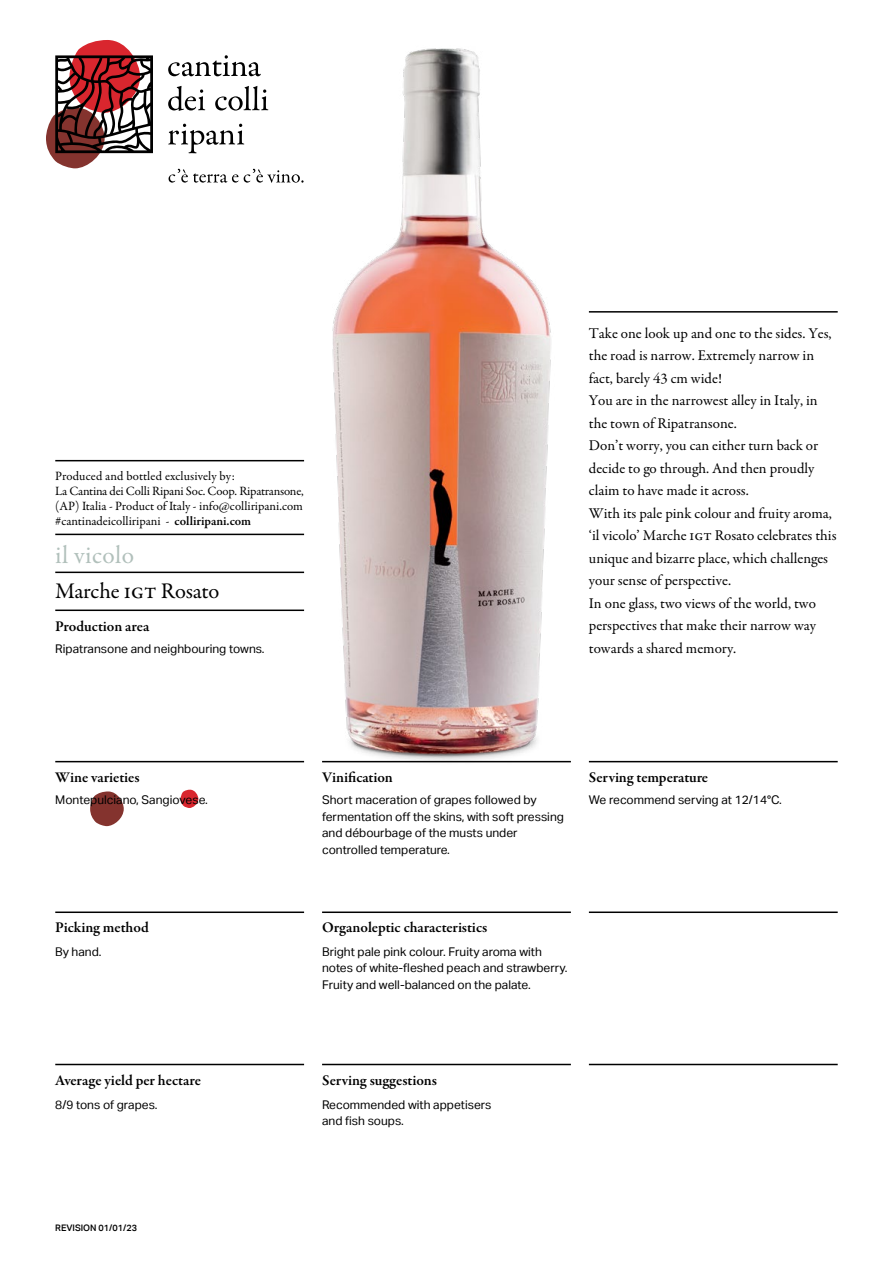
<style>
.page{position:relative;width:893px;height:1263px;background:#fff}
.page>*{position:absolute;margin:0;border:0;box-sizing:border-box;transform-origin:0 0}
.t1{font:25.5px "Garamond Premr Pro";letter-spacing:.015em;color:#b1c0bb}
.t2{font:22.5px "Garamond Premr Pro";letter-spacing:-.005em;color:#000}
.t3{font:15px/22.5px "Garamond Premr Pro";color:#000}
.t4{font:600 15px "Garamond Premr Pro";color:#000}
.t5{font:12.75px/15px "Garamond Premr Pro";color:#000}
.t6{font:12px/16.5px "Aktiv Grotesk";color:#000}
.t7{font:500 9px "Aktiv Grotesk";color:#000}
.s1{font-weight:600}
</style>
<div class="page">
<img style="left:304px;top:48px;width:285px;height:715px">
<hr style="left:55px;top:761px;width:249px;height:1px;background:#000">
<hr style="left:55px;top:609px;width:249px;height:2px;background:#000">
<hr style="left:55px;top:572px;width:249px;height:1px;background:#000">
<hr style="left:55px;top:534px;width:249px;height:1px;background:#000">
<hr style="left:55px;top:460px;width:249px;height:1px;background:#000">
<hr style="left:322px;top:761px;width:249px;height:1px;background:#000">
<hr style="left:322px;top:911px;width:249px;height:2px;background:#000">
<hr style="left:589px;top:911px;width:249px;height:2px;background:#000">
<hr style="left:322px;top:1064px;width:249px;height:1px;background:#000">
<hr style="left:589px;top:761px;width:249px;height:1px;background:#000">
<hr style="left:589px;top:1064px;width:249px;height:1px;background:#000">
<hr style="left:55px;top:911px;width:249px;height:2px;background:#000">
<hr style="left:55px;top:1064px;width:249px;height:1px;background:#000">
<hr style="left:589px;top:311px;width:249px;height:2px;background:#000">
<svg style="left:90px;top:791px;width:34px;height:35px"></svg>
<svg style="left:181px;top:790px;width:17px;height:18px"></svg>
<svg style="left:169px;top:169px;width:69px;height:14px"></svg>
<svg style="left:244px;top:169px;width:60px;height:14px"></svg>
<svg style="left:168px;top:55px;width:93px;height:21px"></svg>
<svg style="left:168px;top:86px;width:37px;height:25px"></svg>
<svg style="left:215px;top:86px;width:53px;height:25px"></svg>
<svg style="left:168px;top:124px;width:76px;height:29px"></svg>
<svg style="left:46px;top:40px;width:107px;height:128px"></svg>
<p class="t5" style="left:55px;top:468px;width:250px">Produced and bottled exclusively by:<br>La Cantina dei Colli Ripani Soc. Coop. Ripatransone, (AP) Italia - Product of Italy - info@colliripani.com #cantinadeicolliripani - <span class="s1">colliripani.com</span></p>
<h1 class="t1" style="left:55px;top:539px;width:80px">il vicolo</h1>
<h2 class="t2" style="left:55px;top:578px;width:166px">Marche igt Rosato</h2>
<p class="t4" style="left:55px;top:617px;width:96px">Production area</p>
<p class="t6" style="left:55px;top:640px;width:211px">Ripatransone and neighbouring towns.</p>
<p class="t4" style="left:55px;top:768px;width:86px">Wine varieties</p>
<p class="t4" style="left:322px;top:768px;width:72px">Vinification</p>
<p class="t3" style="left:589px;top:322px;width:249px">Take one look up and one to the sides. Yes, the road is narrow. Extremely narrow in fact, barely 43 cm wide!<br>You are in the narrowest alley in Italy, in the town of Ripatransone.<br>Don’t worry, you can either turn back or decide to go through. And then proudly claim to have made it across.<br>With its pale pink colour and fruity aroma, ‘il vicolo’ Marche igt Rosato celebrates this unique and bizarre place, which challenges your sense of perspective.<br>In one glass, two views of the world, two perspectives that make their narrow way towards a shared memory.</p>
<p class="t4" style="left:589px;top:768px;width:121px">Serving temperature</p>
<p class="t6" style="left:55px;top:792px;width:154px">Montepulciano, Sangiovese.</p>
<p class="t6" style="left:589px;top:792px;width:194px">We recommend serving at 12/14°C.</p>
<p class="t6" style="left:322px;top:792px;width:243px">Short maceration of grapes followed by fermentation off the skins, with soft pressing and débourbage of the musts under controlled temperature.</p>
<p class="t4" style="left:55px;top:918px;width:95px">Picking method</p>
<p class="t4" style="left:322px;top:918px;width:167px">Organoleptic characteristics</p>
<p class="t6" style="left:55px;top:943px;width:48px">By hand.</p>
<p class="t6" style="left:322px;top:943px;width:247px">Bright pale pink colour. Fruity aroma with notes of white-fleshed peach and strawberry.<br>Fruity and well-balanced on the palate.</p>
<p class="t4" style="left:55px;top:1071px;width:147px">Average yield per hectare</p>
<p class="t4" style="left:322px;top:1071px;width:116px">Serving suggestions</p>
<p class="t6" style="left:55px;top:1096px;width:104px">8/9 tons of grapes.</p>
<p class="t6" style="left:322px;top:1096px;width:171px">Recommended with appetisers and fish soups.</p>
<p class="t7" style="left:55px;top:1222px;width:83px">REVISION 01/01/23</p>
</div>
